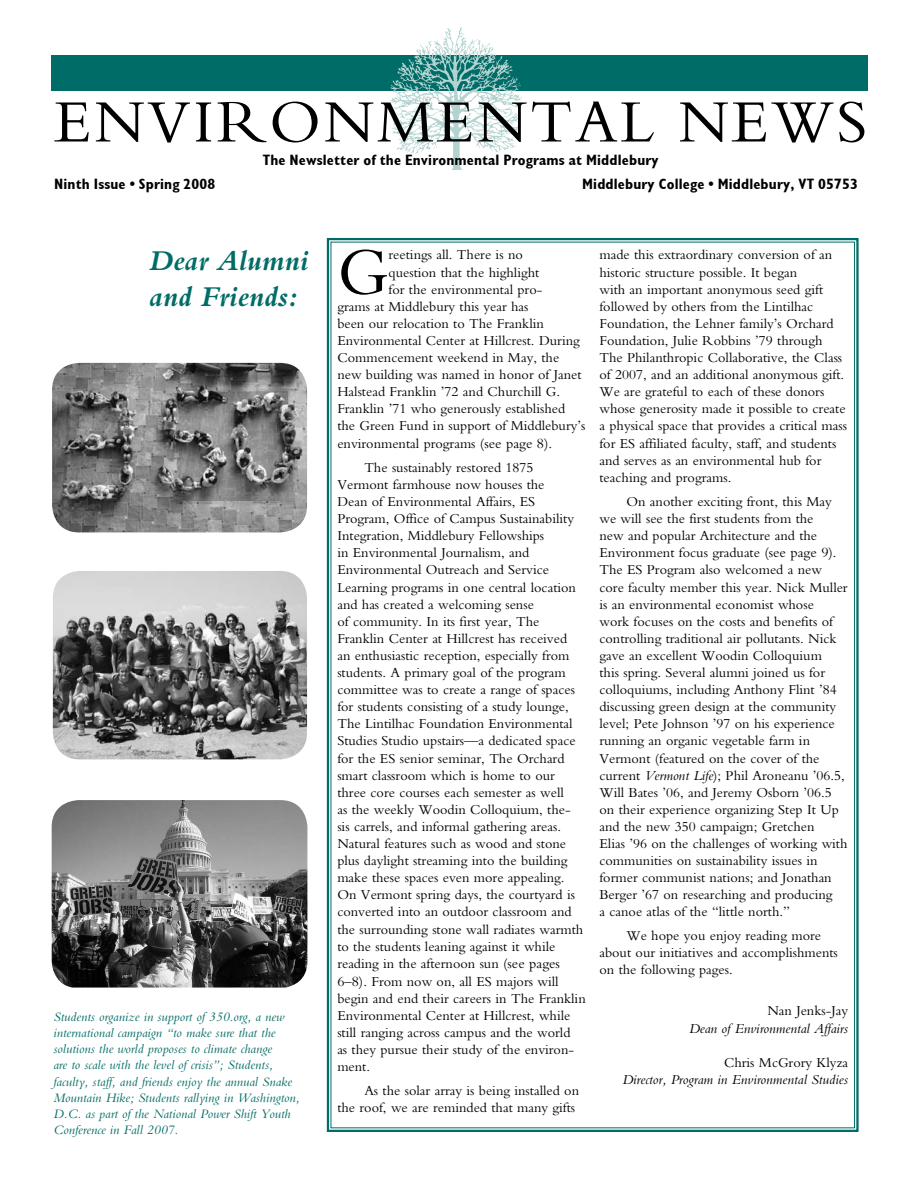
<style>
.page{position:relative;width:918px;height:1188px;background:#fff}
.page>*{position:absolute;margin:0;border:0;box-sizing:border-box;transform-origin:0 0}
.t1{font:69.3px "Bembo";color:#000}
.t2{font:62.7px "Bembo";letter-spacing:.04em;color:#000}
.t3{font:italic 700 30px/36px "Bembo";color:#006c67}
.t4{font:700 condensed 15px "Gill Sans";letter-spacing:.01em;color:#000}
.t5{font:14.25px/17.1px "Bembo";color:#000}
.t6{font:italic 14.25px "Bembo";color:#000}
.t7{font:italic 13.5px/16.2px "Bembo";color:#006c67}
.s1{font-size:14.7px}
.s2{font-style:italic}
</style>
<div class="page">
<div style="left:58px;top:55px;width:810px;height:36px;background:#006c67"></div>
<img style="left:391px;top:28px;width:131px;height:141px">
<svg style="left:326px;top:238px;width:533px;height:894px"></svg>
<img style="left:53px;top:571px;width:254px;height:188px">
<img style="left:52px;top:800px;width:255px;height:188px">
<img style="left:52px;top:363px;width:255px;height:169px">
<h2 class="t2" style="left:54px;top:85px;width:815px">Environmental News</h2>
<p class="t4" style="left:263px;top:151px;width:398px">The Newsletter of the Environmental Programs at Middlebury</p>
<p class="t4" style="left:54px;top:175px;width:163px">Ninth Issue • Spring 2008</p>
<p class="t4" style="left:582px;top:175px;width:277px">Middlebury College • Middlebury, VT 05753</p>
<h3 class="t3" style="left:149px;top:243px;width:161px">Dear Alumni and Friends:</h3>
<p class="t7" style="left:54px;top:1008px;width:248px">Students organize in support of 350.org, a new international campaign “to make sure that the solutions the world proposes to climate change<br>are to scale with the level of crisis”; Students, faculty, staff, and friends enjoy the annual Snake Mountain Hike; Students rallying in Washington, D.C. as part of the National Power Shift Youth Conference in Fall 2007.</p>
<h1 class="t1" style="left:337px;top:232px;width:53px">G</h1>
<p class="t5" style="left:389px;top:246px;width:136px">reetings all. There is no</p>
<p class="t5" style="left:389px;top:263px;width:152px">question that the highlight</p>
<p class="t5" style="left:389px;top:280px;width:155px">for the environmental pro-</p>
<p class="t5" style="left:337px;top:297px;width:193px">grams at Middlebury this year has</p>
<p class="t5" style="left:337px;top:315px;width:208px">been our relocation to The Franklin</p>
<p class="t5" style="left:337px;top:332px;width:244px">Environmental Center at Hillcrest. During</p>
<p class="t5" style="left:337px;top:349px;width:223px">Commencement weekend in May, the</p>
<p class="t5" style="left:337px;top:366px;width:246px">new building was named in honor of Janet</p>
<p class="t5" style="left:337px;top:383px;width:224px">Halstead Franklin ’72 and Churchill G.</p>
<p class="t5" style="left:337px;top:400px;width:229px">Franklin ’71 who generously established</p>
<p class="t5" style="left:337px;top:417px;width:250px">the Green Fund in support of Middlebury’s</p>
<p class="t5" style="left:337px;top:435px;width:216px">environmental programs <span class="s1">(see page 8)</span>.</p>
<p class="t5" style="left:337px;top:459px;width:20px">T</p>
<p class="t5" style="left:337px;top:459px;width:250px;text-indent:37px">he sustainably restored 1875<br>Vermont farmhouse now houses the<br>Dean of Environmental Affairs, ES Program, Office of Campus Sustainability Integration, Middlebury Fellowships<br>in Environmental Journalism, and Environmental Outreach and Service Learning programs in one central location and has created a welcoming sense<br>of community. In its first year, The Franklin Center at Hillcrest has received<br>an enthusiastic reception, especially from students. A primary goal of the program committee was to create a range of spaces for students consisting of a study lounge, The Lintilhac Foundation Environmental Studies Studio upstairs—a dedicated space for the ES senior seminar, The Orchard smart classroom which is home to our three core courses each semester as well<br>as the weekly Woodin Colloquium, the&shy;sis carrels, and informal gathering areas.<br>Natural features such as wood and stone plus daylight streaming into the building make these spaces even more appealing.<br>On Vermont spring days, the courtyard is converted into an outdoor classroom and the surrounding stone wall radiates warmth to the students leaning against it while reading in the afternoon sun <span class="s1">(see pages 6–8)</span>. From now on, all ES majors will begin and end their careers in The Franklin Environmental Center at Hillcrest, while still ranging across campus and the world<br>as they pursue their study of the environ&shy;ment.</p>
<p class="t5" style="left:337px;top:1082px;width:20px">A</p>
<p class="t5" style="left:337px;top:1082px;width:243px;text-align:right">s the solar array is being installed on<br>the roof, we are reminded that many gifts</p>
<p class="t5" style="left:599px;top:246px;width:249px">made this extraordinary conversion of an historic structure possible. It began<br>with an important anonymous seed gift followed by others from the Lintilhac Foundation, the Lehner family’s Orchard Foundation, Julie Robbins ’79 through The Philanthropic Collaborative, the Class of 2007, and an additional anonymous gift.<br>We are grateful to each of these donors whose generosity made it possible to create a physical space that provides a critical mass for ES affiliated faculty, staff, and students and serves as an environmental hub for teaching and programs.</p>
<p class="t5" style="left:599px;top:492px;width:20px">O</p>
<p class="t5" style="left:599px;top:492px;width:250px;text-indent:39px">n another exciting front, this May we will see the first students from the<br>new and popular Architecture and the Environment focus graduate <span class="s1">(see page 9)</span>.<br>The ES Program also welcomed a new core faculty member this year. Nick Muller is an environmental economist whose<br>work focuses on the costs and benefits of controlling traditional air pollutants. Nick gave an excellent Woodin Colloquium<br>this spring. Several alumni joined us for colloquiums, including Anthony Flint ’84 discussing green design at the community level; Pete Johnson ’97 on his experience running an organic vegetable farm in Vermont (featured on the cover of the current <span class="s2">Vermont Life</span>); Phil Aroneanu ’06.5, Will Bates ’06, and Jeremy Osborn ’06.5 on their experience organizing Step It Up and the new 350 campaign; Gretchen<br>Elias ’96 on the challenges of working with communities on sustainability issues in former communist nations; and Jonathan Berger ’67 on researching and producing<br>a canoe atlas of the “little north.”</p>
<p class="t5" style="left:599px;top:927px;width:22px">W</p>
<p class="t5" style="left:599px;top:927px;width:240px;text-indent:41px">e hope you enjoy reading more about our initiatives and accomplishments on the following pages.</p>
<p class="t5" style="left:767px;top:1002px;width:82px">Nan Jenks-Jay</p>
<p class="t6" style="left:689px;top:1020px;width:161px">Dean of Environmental Affairs</p>
<p class="t5" style="left:724px;top:1053px;width:126px">Chris McGrory Klyza</p>
<p class="t6" style="left:622px;top:1071px;width:227px">Director, Program in Environmental Studies</p>
</div>
